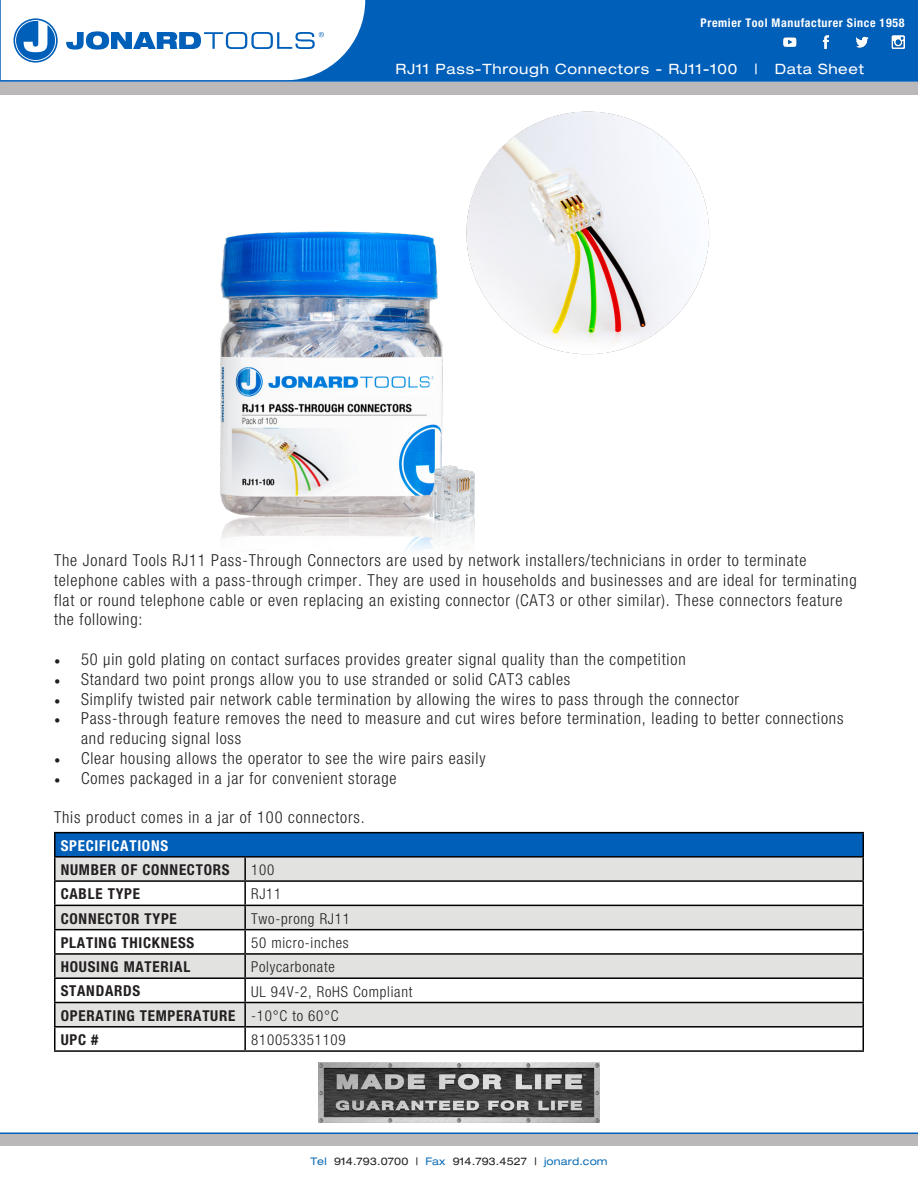
<style>
.page{position:relative;width:918px;height:1188px;background:#fff}
.page>*{position:absolute;margin:0;border:0;box-sizing:border-box;transform-origin:0 0}
.t1{font:300 condensed 16.5px/19.8px "Helvetica Neue";letter-spacing:.05em;color:#231f20}
.t2{font:700 condensed 15px "Helvetica Neue";letter-spacing:.05em;color:#231f20}
.t3{font:300 condensed 15px "Helvetica Neue";letter-spacing:.05em;color:#231f20}
.t4{font:700 condensed 15px "Helvetica Neue";letter-spacing:.05em;color:#fff}
.t5{font:expanded 14.25px "Helvetica Neue";letter-spacing:.05em;color:#fff}
.t6{font:700 condensed 12px "Helvetica Neue";letter-spacing:.05em;color:#fff}
.t7{font:expanded 10.5px "Helvetica Neue";letter-spacing:.01em;color:#231f20}
.s1{font-family:"Minion Pro";font-weight:400;font-stretch:normal}
.s2{color:#0e6eb8}
</style>
<div class="page">
<div style="left:1px;top:0;width:917px;height:81px;background:#005fb9"></div>
<div style="left:0;top:82px;width:918px;height:12px;background:#bbb8b9"></div>
<div style="left:0;top:1134px;width:918px;height:12px;background:#bbb8b9"></div>
<img style="left:319px;top:1062px;width:280px;height:60px">
<hr style="left:0;top:1132px;width:918px;height:2px;background:#005fb9">
<svg style="left:1px;top:0;width:364px;height:80px;background:#d9e7f4"></svg>
<hr style="left:0;top:80px;width:918px;height:2px;background:#005fb9">
<img style="left:783px;top:35px;width:122px;height:14px">
<div style="left:55px;top:833px;width:808px;height:24px;background:#005fb9"></div>
<svg style="left:56px;top:858px;width:806px;height:168px;fill:#e2e2e1"></svg>
<hr style="left:54px;top:858px;width:2px;height:22px;background:#000">
<hr style="left:54px;top:880px;width:191px;height:2px;background:#000">
<hr style="left:54px;top:882px;width:2px;height:23px;background:#000">
<hr style="left:54px;top:906px;width:2px;height:23px;background:#000">
<hr style="left:54px;top:930px;width:2px;height:23px;background:#000">
<hr style="left:54px;top:905px;width:191px;height:1px;background:#000">
<hr style="left:54px;top:929px;width:191px;height:1px;background:#000">
<hr style="left:54px;top:953px;width:191px;height:2px;background:#000">
<hr style="left:54px;top:955px;width:2px;height:22px;background:#000">
<hr style="left:54px;top:979px;width:2px;height:23px;background:#000">
<hr style="left:54px;top:1003px;width:2px;height:23px;background:#000">
<hr style="left:54px;top:977px;width:191px;height:2px;background:#000">
<hr style="left:54px;top:1002px;width:191px;height:1px;background:#000">
<hr style="left:54px;top:1026px;width:191px;height:2px;background:#000">
<hr style="left:54px;top:1028px;width:2px;height:22px;background:#000">
<hr style="left:54px;top:1050px;width:191px;height:2px;background:#000">
<hr style="left:244px;top:858px;width:2px;height:22px;background:#000">
<hr style="left:862px;top:858px;width:2px;height:22px;background:#000">
<hr style="left:245px;top:880px;width:619px;height:2px;background:#000">
<hr style="left:244px;top:882px;width:2px;height:23px;background:#000">
<hr style="left:862px;top:882px;width:2px;height:23px;background:#000">
<hr style="left:245px;top:905px;width:619px;height:1px;background:#000">
<hr style="left:244px;top:906px;width:2px;height:23px;background:#000">
<hr style="left:862px;top:906px;width:2px;height:23px;background:#000">
<hr style="left:245px;top:929px;width:619px;height:1px;background:#000">
<hr style="left:244px;top:930px;width:2px;height:23px;background:#000">
<hr style="left:862px;top:930px;width:2px;height:23px;background:#000">
<hr style="left:245px;top:953px;width:619px;height:2px;background:#000">
<hr style="left:244px;top:955px;width:2px;height:22px;background:#000">
<hr style="left:862px;top:955px;width:2px;height:22px;background:#000">
<hr style="left:245px;top:977px;width:619px;height:2px;background:#000">
<hr style="left:244px;top:979px;width:2px;height:23px;background:#000">
<hr style="left:862px;top:979px;width:2px;height:23px;background:#000">
<hr style="left:245px;top:1002px;width:619px;height:1px;background:#000">
<hr style="left:244px;top:1003px;width:2px;height:23px;background:#000">
<hr style="left:862px;top:1003px;width:2px;height:23px;background:#000">
<hr style="left:245px;top:1026px;width:619px;height:2px;background:#000">
<hr style="left:244px;top:1028px;width:2px;height:22px;background:#000">
<hr style="left:862px;top:1028px;width:2px;height:22px;background:#000">
<hr style="left:245px;top:1050px;width:619px;height:2px;background:#000">
<hr style="left:54px;top:832px;width:191px;height:1px;background:#000">
<hr style="left:54px;top:833px;width:2px;height:23px;background:#000">
<hr style="left:245px;top:832px;width:619px;height:1px;background:#000">
<hr style="left:862px;top:833px;width:2px;height:23px;background:#000">
<hr style="left:54px;top:856px;width:191px;height:2px;background:#000">
<hr style="left:245px;top:856px;width:619px;height:2px;background:#000">
<img style="left:220px;top:111px;width:490px;height:439px">
<p class="t6" style="left:701px;top:15px;width:205px">Premier Tool Manufacturer Since 1958</p>
<p class="t5" style="left:396px;top:60px;width:470px">RJ11 Pass-Through Connectors - RJ11-100 | Data Sheet</p>
<p class="t1" style="left:54px;top:550px;width:804px">The Jonard Tools RJ11 Pass-Through Connectors are used by network installers/technicians in order to terminate telephone cables with a pass-through crimper. They are used in households and businesses and are ideal for terminating flat or round telephone cable or even replacing an existing connector (CAT3 or other similar). These connectors feature the following:</p>
<p class="t1" style="left:54px;top:649px;width:633px"><span class="s1">•</span> 50 μin gold plating on contact surfaces provides greater signal quality than the competition</p>
<p class="t1" style="left:54px;top:669px;width:518px"><span class="s1">•</span> Standard two point prongs allow you to use stranded or solid CAT3 cables</p>
<p class="t1" style="left:54px;top:689px;width:687px"><span class="s1">•</span> Simplify twisted pair network cable termination by allowing the wires to pass through the connector</p>
<p class="t1" style="left:81px;top:709px;width:764px;text-indent:-27px"><span class="s1">•</span> Pass-through feature removes the need to measure and cut wires before termination, leading to better connections and reducing signal loss</p>
<p class="t1" style="left:54px;top:748px;width:433px"><span class="s1">•</span> Clear housing allows the operator to see the wire pairs easily</p>
<p class="t1" style="left:54px;top:768px;width:344px"><span class="s1">•</span> Comes packaged in a jar for convenient storage</p>
<p class="t1" style="left:54px;top:808px;width:312px">This product comes in a jar of 100 connectors.</p>
<p class="t4" style="left:61px;top:836px;width:109px">SPECIFICATIONS</p>
<p class="t2" style="left:61px;top:861px;width:170px">NUMBER OF CONNECTORS</p>
<p class="t3" style="left:251px;top:861px;width:25px">100</p>
<p class="t2" style="left:61px;top:885px;width:81px">CABLE TYPE</p>
<p class="t3" style="left:251px;top:885px;width:32px">RJ11</p>
<p class="t2" style="left:61px;top:909px;width:118px">CONNECTOR TYPE</p>
<p class="t3" style="left:251px;top:910px;width:100px">Two-prong RJ11</p>
<p class="t2" style="left:61px;top:933px;width:135px">PLATING THICKNESS</p>
<p class="t3" style="left:251px;top:934px;width:99px">50 micro-inches</p>
<p class="t2" style="left:61px;top:958px;width:131px">HOUSING MATERIAL</p>
<p class="t3" style="left:251px;top:958px;width:85px">Polycarbonate</p>
<p class="t2" style="left:61px;top:982px;width:81px">STANDARDS</p>
<p class="t3" style="left:251px;top:983px;width:163px">UL 94V-2, RoHS Compliant</p>
<p class="t2" style="left:61px;top:1006px;width:176px">OPERATING TEMPERATURE</p>
<p class="t3" style="left:251px;top:1007px;width:89px">-10°C to 60°C</p>
<p class="t2" style="left:61px;top:1031px;width:39px">UPC #</p>
<p class="t3" style="left:251px;top:1031px;width:96px">810053351109</p>
<p class="t7" style="left:310px;top:1155px;width:299px"><span class="s2">Tel</span> 914.793.0700 | <span class="s2">Fax</span> 914.793.4527 | <span class="s2">jonard.com</span></p>
</div>
